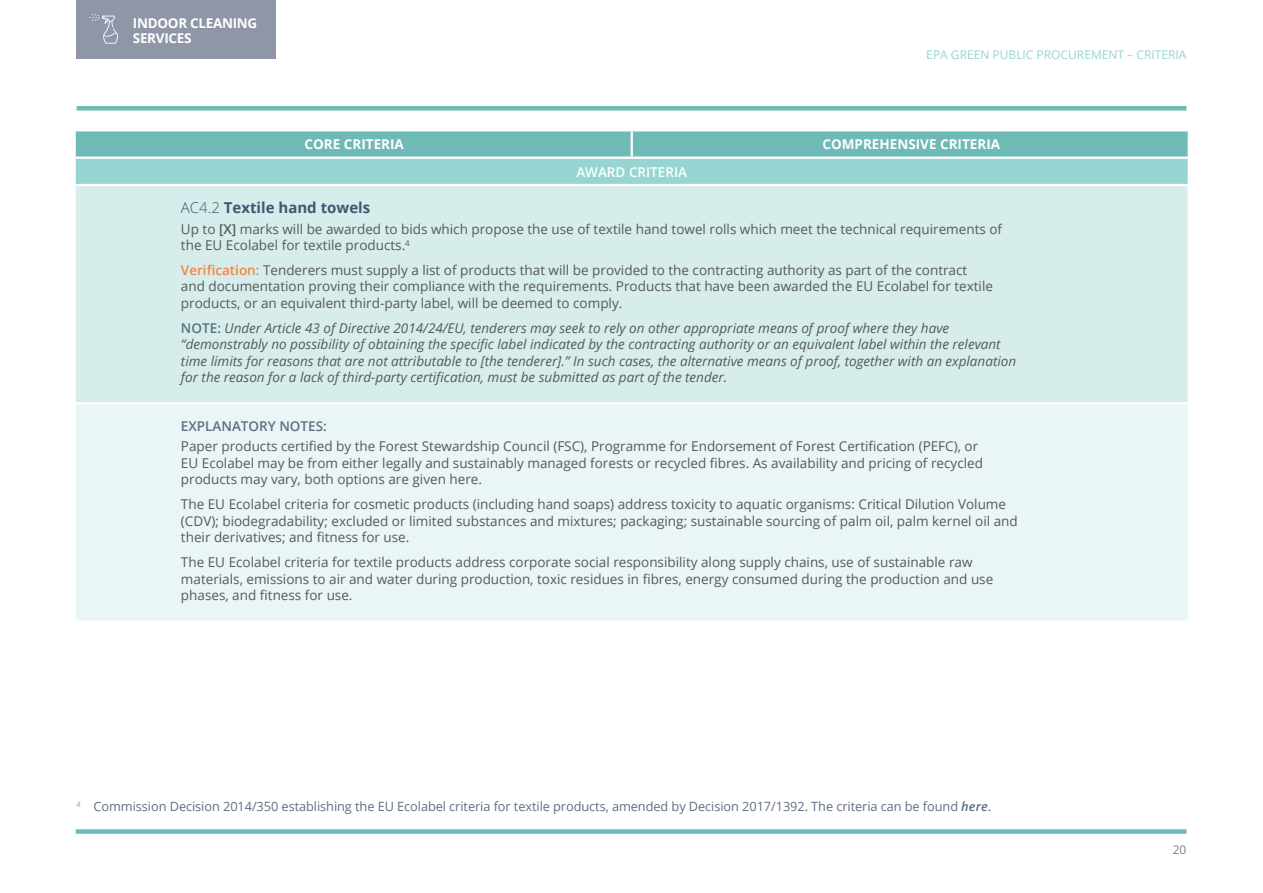
<style>
.page{position:relative;width:1263px;height:893px;background:#fff}
.page>*{position:absolute;margin:0;border:0;box-sizing:border-box;transform-origin:0 0}
.t1{font:700 15px "Open Sans";color:#3d5873}
.Table_Text{font:13.5px/16.5px "Open Sans";color:#57585a}
.Table_Text-2{font:italic 13.5px/16.5px "Open Sans";color:#57585a}
.Table_White_Heading{font:700 13.5px "Open Sans";color:#fff}
.Table_White_Heading-2{font:700 13.5px/15px "Open Sans";letter-spacing:-.02em;color:#fff}
.Table_Text-3{font:600 13.5px "Open Sans";color:#5e6e85}
.Table_White_Subheading{font:600 13.5px "Open Sans";color:#fff}
.t2{font:12.75px "Open Sans";letter-spacing:-.005em;color:#5e6e85}
.t3{font:12px "Open Sans";color:#96d5d2}
.t4{font:12px "Open Sans";color:#747e94}
.s1{font-weight:300}
.s2{font-weight:600}
.s3{font-weight:600;color:#f58345}
.s4{font-weight:600;font-style:normal;color:#5e6e85}
.s5{font-weight:600;font-style:italic}
</style>
<div class="page">
<div style="left:76px;top:829px;width:1110px;height:5px;background:#6ebab7"></div>
<div style="left:77px;top:106px;width:1109px;height:5px;background:#6ebab7"></div>
<div style="left:77px;top:0;width:199px;height:59px;background:#8f96a8"></div>
<svg style="left:90px;top:14px;width:28px;height:30px"></svg>
<svg style="left:76px;top:131px;width:1112px;height:26px;background:#73bcb9"></svg>
<div style="left:75px;top:158px;width:1114px;height:27px;background:#96d5d2"></div>
<div style="left:75px;top:185px;width:1114px;height:218px;background:#d6edec"></div>
<div style="left:75px;top:403px;width:1114px;height:219px;background:#eaf6f5"></div>
<hr style="left:631px;top:131px;width:2px;height:26px;background:#fff">
<hr style="left:74px;top:157px;width:558px;height:2px;background:#fff">
<hr style="left:632px;top:157px;width:558px;height:2px;background:#fff">
<hr style="left:74px;top:159px;width:2px;height:25px;background:#fff">
<hr style="left:1188px;top:159px;width:2px;height:25px;background:#fff">
<hr style="left:74px;top:184px;width:558px;height:2px;background:#fff">
<hr style="left:74px;top:186px;width:2px;height:216px;background:#fff">
<hr style="left:632px;top:184px;width:558px;height:2px;background:#fff">
<hr style="left:1188px;top:186px;width:2px;height:216px;background:#fff">
<hr style="left:74px;top:402px;width:558px;height:2px;background:#fff">
<hr style="left:74px;top:404px;width:2px;height:217px;background:#fff">
<hr style="left:632px;top:402px;width:558px;height:2px;background:#fff">
<hr style="left:1188px;top:404px;width:2px;height:217px;background:#fff">
<hr style="left:74px;top:621px;width:558px;height:2px;background:#fff">
<hr style="left:632px;top:621px;width:558px;height:2px;background:#fff">
<p class="Table_White_Heading-2" style="left:133px;top:16px;width:126px">INDOOR CLEANING<br>SERVICES</p>
<p class="t3" style="left:926px;top:47px;width:262px">EPA GREEN PUBLIC PROCUREMENT – CRITERIA</p>
<p class="Table_White_Heading" style="left:305px;top:135px;width:101px">CORE CRITERIA</p>
<p class="Table_White_Heading" style="left:822px;top:135px;width:179px">COMPREHENSIVE CRITERIA</p>
<p class="Table_White_Subheading" style="left:576px;top:162px;width:112px">AWARD CRITERIA</p>
<p class="t1" style="left:181px;top:197px;width:191px"><span class="s1">AC4.2</span> Textile hand towels</p>
<p class="Table_Text" style="left:181px;top:221px;width:823px">Up to <span class="s2">[X]</span> marks will be awarded to bids which propose the use of textile hand towel rolls which meet the technical requirements of the EU Ecolabel for textile products.<sup>4</sup></p>
<p class="Table_Text" style="left:181px;top:262px;width:813px"><span class="s3">Verification:</span> Tenderers must supply a list of products that will be provided to the contracting authority as part of the contract and documentation proving their compliance with the requirements. Products that have been awarded the EU Ecolabel for textile products, or an equivalent third-party label, will be deemed to comply.</p>
<p class="Table_Text-2" style="left:181px;top:319px;width:837px"><span class="s4">NOTE:</span> Under Article 43 of Directive 2014/24/EU, tenderers may seek to rely on other appropriate means of proof where they have “demonstrably no possibility of obtaining the specific label indicated by the contracting authority or an equivalent label within the relevant time limits for reasons that are not attributable to [the tenderer].” In such cases, the alternative means of proof, together with an explanation for the reason for a lack of third-party certification, must be submitted as part of the tender.</p>
<p class="Table_Text-3" style="left:181px;top:416px;width:147px">EXPLANATORY NOTES:</p>
<p class="Table_Text" style="left:181px;top:438px;width:803px">Paper products certified by the Forest Stewardship Council (FSC), Programme for Endorsement of Forest Certification (PEFC), or<br>EU Ecolabel may be from either legally and sustainably managed forests or recycled fibres. As availability and pricing of recycled products may vary, both options are given here.</p>
<p class="Table_Text" style="left:181px;top:496px;width:838px">The EU Ecolabel criteria for cosmetic products (including hand soaps) address toxicity to aquatic organisms: Critical Dilution Volume (CDV); biodegradability; excluded or limited substances and mixtures; packaging; sustainable sourcing of palm oil, palm kernel oil and their derivatives; and fitness for use.</p>
<p class="Table_Text" style="left:181px;top:554px;width:814px">The EU Ecolabel criteria for textile products address corporate social responsibility along supply chains, use of sustainable raw materials, emissions to air and water during production, toxic residues in fibres, energy consumed during the production and use phases, and fitness for use.</p>
<p class="t2" style="left:77px;top:798px;width:916px"><sup>4</sup> Commission Decision 2014/350 establishing the EU Ecolabel criteria for textile products, amended by Decision 2017/1392. The criteria can be found <span class="s5">here</span>.</p>
<p class="t4" style="left:1173px;top:841px;width:15px">20</p>
</div>
